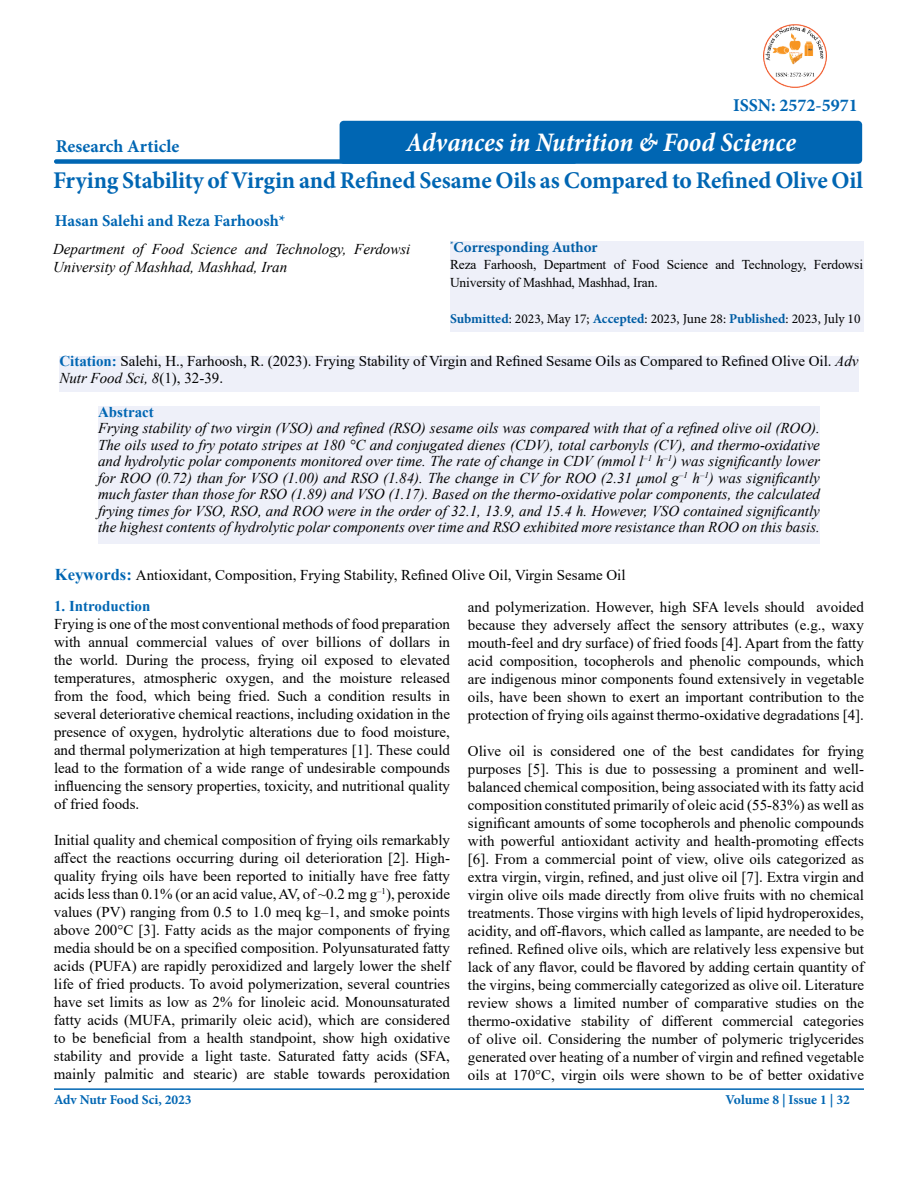
<style>
.page{position:relative;width:918px;height:1188px;background:#fff}
.page>*{position:absolute;margin:0;border:0;box-sizing:border-box;transform-origin:0 0}
.t1{font:italic 700 condensed 27px "Minion Pro";letter-spacing:-.005em;color:#fff}
.t2{font:700 24px "Minion Pro";letter-spacing:-.005em;color:#0066b3}
.t3{font:700 18px "Minion Pro";color:#0066b3}
.t4{font:700 16.5px "Minion Pro";color:#0066b3}
.t5{font:15px/18px "Times New Roman";color:#000;text-align:justify}
.t6{font:italic 15px/16.5px "Times New Roman";color:#000;text-align:justify}
.t7{font:700 15px "Times New Roman";color:#0066b3}
.t8{font:700 15px "Minion Pro";color:#005da4}
.t9{font:13.5px/18px "Times New Roman";letter-spacing:-.01em;color:#000}
.t10{font:13.5px "Minion Pro";color:#000}
.t11{font:700 13.5px "Minion Pro";color:#0066b3}
.s1{font-weight:700;color:#005da4}
.s2{font-weight:700;color:#0066b3}
.s3{font-style:italic}
.s4{font-weight:700;font-size:16.5px;color:#0066b3}
</style>
<div class="page">
<div style="left:59px;top:356px;width:800px;height:36px;background:#eef0f9"></div>
<div style="left:54px;top:159px;width:523px;height:5px;background:#0066b3;border-radius:2px"></div>
<hr style="left:54px;top:1088px;width:810px;height:2px;background:#0066b3">
<div style="left:450px;top:241px;width:413px;height:91px;background:#eef0f9"></div>
<div style="left:98px;top:407px;width:722px;height:137px;background:#eef0f9"></div>
<div style="left:340px;top:121px;width:522px;height:43px;background:#0066b3;border-radius:4px"></div>
<img style="left:763px;top:24px;width:63px;height:64px">
<p class="t3" style="left:56px;top:133px;width:125px">Research Article</p>
<p class="t3" style="left:733px;top:93px;width:126px">ISSN: 2572-5971</p>
<h1 class="t1" style="left:406px;top:123px;width:391px">Advances in Nutrition &amp; Food Science</h1>
<h2 class="t2" style="left:53px;top:164px;width:812px">Frying Stability of Virgin and Refined Sesame Oils as Compared to Refined Olive Oil</h2>
<p class="t4" style="left:55px;top:209px;width:232px">Hasan Salehi and Reza Farhoosh*</p>
<p class="t6" style="left:53px;top:239px;width:359px;line-height:18px">Department of Food Science and Technology, Ferdowsi<br>University of Mashhad, Mashhad, Iran</p>
<p class="t8" style="left:450px;top:237px;width:149px"><sup>*</sup>Corresponding Author</p>
<p class="t9" style="left:450px;top:255px;width:415px">Reza Farhoosh, Department of Food Science and Technology, Ferdowsi<br>University of Mashhad, Mashhad, Iran.</p>
<p class="t10" style="left:450px;top:309px;width:412px"><span class="s1">Submitted</span>: 2023, May 17; <span class="s1">Accepted</span>: 2023, June 28: <span class="s1">Published</span>: 2023, July 10</p>
<p class="t5" style="left:59px;top:352px;width:801px;line-height:16.5px"><span class="s2">Citation:</span> Salehi, H., Farhoosh, R. (2023). Frying Stability of Virgin and Refined Sesame Oils as Compared to Refined Olive Oil. <span class="s3">Adv<br>Nutr Food Sci, 8</span>(1), 32-39.</p>
<p class="t7" style="left:98px;top:401px;width:57px">Abstract</p>
<p class="t6" style="left:98px;top:420px;width:723px">Frying stability of two virgin (VSO) and refined (RSO) sesame oils was compared with that of a refined olive oil (ROO).<br>The oils used to fry potato stripes at 180 °C and conjugated dienes (CDV), total carbonyls (CV), and thermo-oxidative and hydrolytic polar components monitored over time. The rate of change in CDV (mmol l<sup>–1</sup> h<sup>–1</sup>) was significantly lower for ROO (0.72) than for VSO (1.00) and RSO (1.84). The change in CV for ROO (2.31 μmol g<sup>–1</sup> h<sup>–1</sup>) was significantly much faster than those for RSO (1.89) and VSO (1.17). Based on the thermo-oxidative polar components, the calculated frying times for VSO, RSO, and ROO were in the order of 32.1, 13.9, and 15.4 h. However, VSO contained significantly the highest contents of hydrolytic polar components over time and RSO exhibited more resistance than ROO on this basis.</p>
<p class="t5" style="left:55px;top:565px;width:572px"><span class="s4">Keywords:</span> Antioxidant, Composition, Frying Stability, Refined Olive Oil, Virgin Sesame Oil</p>
<p class="t7" style="left:54px;top:596px;width:98px">1. Introduction</p>
<p class="t5" style="left:54px;top:615px;width:398px">Frying is one of the most conventional methods of food preparation with annual commercial values of over billions of dollars in the world. During the process, frying oil exposed to elevated temperatures, atmospheric oxygen, and the moisture released from the food, which being fried. Such a condition results in several deteriorative chemical reactions, including oxidation in the presence of oxygen, hydrolytic alterations due to food moisture, and thermal polymerization at high temperatures [1]. These could lead to the formation of a wide range of undesirable compounds influencing the sensory properties, toxicity, and nutritional quality of fried foods.</p>
<p class="t5" style="left:54px;top:831px;width:398px">Initial quality and chemical composition of frying oils remarkably affect the reactions occurring during oil deterioration [2]. High&shy;quality frying oils have been reported to initially have free fatty acids less than 0.1% (or an acid value, AV, of ~0.2 mg g<sup>–1</sup>), peroxide values (PV) ranging from 0.5 to 1.0 meq kg–1, and smoke points above 200°C [3]. Fatty acids as the major components of frying media should be on a specified composition. Polyunsaturated fatty acids (PUFA) are rapidly peroxidized and largely lower the shelf life of fried products. To avoid polymerization, several countries have set limits as low as 2% for linoleic acid. Monounsaturated fatty acids (MUFA, primarily oleic acid), which are considered to be beneficial from a health standpoint, show high oxidative stability and provide a light taste. Saturated fatty acids (SFA, mainly palmitic and stearic) are stable towards peroxidation</p>
<p class="t11" style="left:54px;top:1090px;width:139px">Adv Nutr Food Sci, 2023</p>
<p class="t5" style="left:468px;top:597px;width:398px">and polymerization. However, high SFA levels should avoided because they adversely affect the sensory attributes (e.g., waxy mouth-feel and dry surface) of fried foods [4]. Apart from the fatty acid composition, tocopherols and phenolic compounds, which are indigenous minor components found extensively in vegetable oils, have been shown to exert an important contribution to the protection of frying oils against thermo-oxidative degradations [4].</p>
<p class="t5" style="left:468px;top:741px;width:398px">Olive oil is considered one of the best candidates for frying purposes [5]. This is due to possessing a prominent and well&shy;balanced chemical composition, being associated with its fatty acid composition constituted primarily of oleic acid (55-83%) as well as significant amounts of some tocopherols and phenolic compounds with powerful antioxidant activity and health-promoting effects [6]. From a commercial point of view, olive oils categorized as extra virgin, virgin, refined, and just olive oil [7]. Extra virgin and virgin olive oils made directly from olive fruits with no chemical treatments. Those virgins with high levels of lipid hydroperoxides, acidity, and off-flavors, which called as lampante, are needed to be refined. Refined olive oils, which are relatively less expensive but lack of any flavor, could be flavored by adding certain quantity of the virgins, being commercially categorized as olive oil. Literature review shows a limited number of comparative studies on the thermo-oxidative stability of different commercial categories of olive oil. Considering the number of polymeric triglycerides generated over heating of a number of virgin and refined vegetable oils at 170°C, virgin oils were shown to be of better oxidative</p>
<p class="t11" style="left:726px;top:1090px;width:126px">Volume 8 | Issue 1 | 32</p>
</div>
